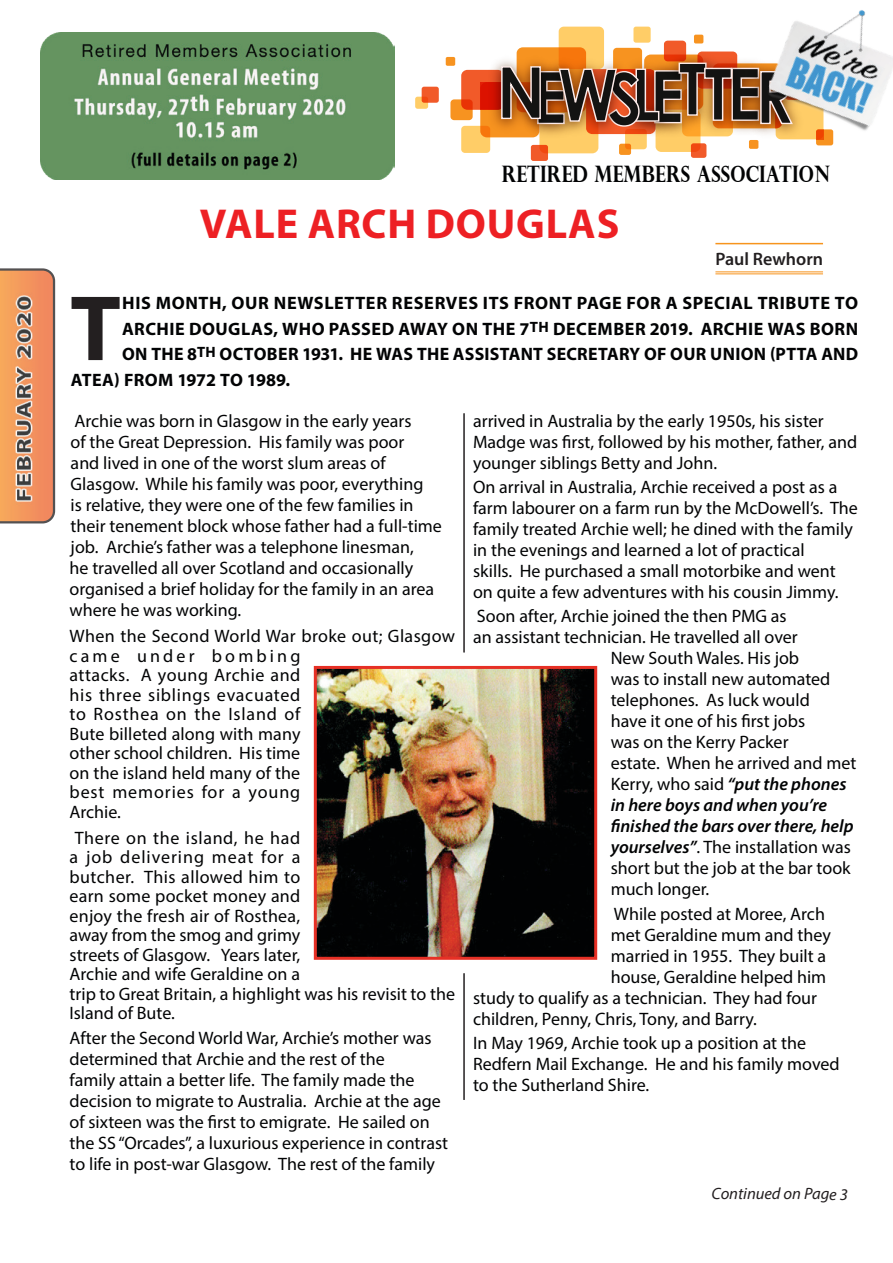
<style>
.page{position:relative;width:893px;height:1263px;background:#fff}
.page>*{position:absolute;margin:0;border:0;box-sizing:border-box;transform-origin:0 0}
.Lead_Article_First_p{font:700 93.6px "Myriad Pro";color:#231f20}
.Major_Header_Size{font:700 42px "Myriad Pro";letter-spacing:.02em;color:#ed2024}
.t1{font:700 22.65px "Perpetua Titling";letter-spacing:.01em;color:#020304;scale:.81 1}
.Article_Paragraph{font:18px/21px "Myriad Pro";color:#020304}
.Article_Paragraph-2{font:18px/19.5px "Myriad Pro";letter-spacing:.02em;color:#020304}
.Lead_Article_First_p-2{font:700 18px "Myriad Pro";letter-spacing:.02em;color:#020304}
.Article_Paragraph-3{font:italic 600 18px "Myriad Pro";color:#020304}
.t2{font:600 18px "Myriad Pro";color:#231f20}
.Continued_On_Label{font:italic 16.5px "Myriad Pro";color:#231f20}
.s1{font-weight:600;font-style:italic}
</style>
<div class="page">
<div style="left:664px;top:41px;width:22px;height:20px;background:#f15a29;border-radius:4px"></div>
<div style="left:691px;top:143px;width:15px;height:15px;background:#f15a29;border-radius:3px"></div>
<div style="left:422px;top:87px;width:17px;height:16px;background:#f15a29;border-radius:2px"></div>
<div style="left:461px;top:70px;width:43px;height:40px;background:#f15a29;border-radius:6px"></div>
<div style="left:697px;top:52px;width:40px;height:37px;background:#f15a29;border-radius:4px"></div>
<svg style="left:450px;top:99px;width:23px;height:21px"></svg>
<div style="left:613px;top:48px;width:29px;height:27px;background:#f79320;border-radius:4px"></div>
<div style="left:446px;top:57px;width:9px;height:9px;background:#f79320;border-radius:2px"></div>
<div style="left:749px;top:140px;width:9px;height:9px;background:#f79320;border-radius:2px"></div>
<div style="left:619px;top:144px;width:12px;height:11px;background:#f79320;border-radius:2px"></div>
<div style="left:694px;top:35px;width:9px;height:8px;background:#f79320;border-radius:2px"></div>
<svg style="left:480px;top:82px;width:59px;height:55px"></svg>
<div style="left:517px;top:47px;width:69px;height:65px;background:#f79320;border-radius:6px"></div>
<div style="left:461px;top:126px;width:29px;height:27px;background:#ffcd67;border-radius:4px"></div>
<svg style="left:656px;top:110px;width:44px;height:42px"></svg>
<svg style="left:415px;top:97px;width:13px;height:12px"></svg>
<svg style="left:625px;top:129px;width:22px;height:20px"></svg>
<div style="left:531px;top:145px;width:17px;height:16px;background:#f15a29;border-radius:2px"></div>
<div style="left:633px;top:27px;width:18px;height:16px;background:#ffcd67;border-radius:2px"></div>
<svg style="left:559px;top:27px;width:45px;height:42px"></svg>
<div style="left:539px;top:98px;width:59px;height:55px;background:#ffcd67;border-radius:6px"></div>
<img style="left:636px;top:134px;width:63px;height:8px">
<img style="left:635px;top:54px;width:42px;height:86px">
<img style="left:661px;top:48px;width:63px;height:86px">
<img style="left:686px;top:53px;width:64px;height:86px">
<img style="left:559px;top:54px;width:76px;height:86px">
<img style="left:483px;top:52px;width:76px;height:86px">
<img style="left:500px;top:62px;width:251px;height:65px">
<hr style="left:715px;top:243px;width:108px;height:1px;background:#f7941d">
<hr style="left:715px;top:271px;width:108px;height:1px;background:#f7941d">
<hr style="left:715px;top:273px;width:108px;height:1px;background:#f7941d">
<svg style="left:0;top:268px;width:55px;height:255px;background:#da9267"></svg>
<img style="left:751px;top:10px;width:142px;height:139px">
<hr style="left:464px;top:413px;width:1px;height:239px;background:#231f20">
<hr style="left:464px;top:973px;width:1px;height:127px;background:#231f20">
<img style="left:318px;top:670px;width:275px;height:286px">
<div style="left:314px;top:666px;width:283px;height:294px;border:3px solid #e63025"></div>
<img style="left:40px;top:32px;width:354px;height:148px">
<p class="t1" style="left:502px;top:160px;width:407px">RETIRED MEMBERS ASSOCIATION</p>
<p class="Major_Header_Size" style="left:200px;top:196px;width:421px">VALE ARCH DOUGLAS</p>
<p class="t2" style="left:715px;top:247px;width:109px">Paul Rewhorn</p>
<p class="Lead_Article_First_p" style="left:70px;top:267px;width:52px">T</p>
<p class="Lead_Article_First_p-2" style="left:122px;top:291px;width:738px">HIS MONTH, OUR NEWSLETTER RESERVES ITS FRONT PAGE FOR A SPECIAL TRIBUTE TO</p>
<p class="Lead_Article_First_p-2" style="left:122px;top:317px;width:738px">ARCHIE DOUGLAS, WHO PASSED AWAY ON THE 7<sup>TH</sup> DECEMBER 2019. ARCHIE WAS BORN</p>
<p class="Lead_Article_First_p-2" style="left:122px;top:342px;width:738px">ON THE 8<sup>TH</sup> OCTOBER 1931. HE WAS THE ASSISTANT SECRETARY OF OUR UNION (PTTA AND</p>
<p class="Lead_Article_First_p-2" style="left:71px;top:368px;width:221px">ATEA) FROM 1972 TO 1989.</p>
<p class="Article_Paragraph" style="left:70px;top:410px;width:374px">Archie was born in Glasgow in the early years<br>of the Great Depression. His family was poor<br>and lived in one of the worst slum areas of Glasgow. While his family was poor, everything<br>is relative, they were one of the few families in their tenement block whose father had a full-time job. Archie’s father was a telephone linesman,<br>he travelled all over Scotland and occasionally organised a brief holiday for the family in an area where he was working.</p>
<p class="Article_Paragraph-2" style="left:70px;top:626px;width:387px">When the Second World War broke out; Glasgow came under bombing<br>attacks. A young Archie and<br>his three siblings evacuated<br>to Rosthea on the Island of<br>Bute billeted along with many<br>other school children. His time<br>on the island held many of the<br>best memories for a young<br>Archie.</p>
<p class="Article_Paragraph" style="left:70px;top:828px;width:387px;line-height:19.5px">There on the island, he had<br>a job delivering meat for a<br>butcher. This allowed him to<br>earn some pocket money and<br>enjoy the fresh air of Rosthea,<br>away from the smog and grimy<br>streets of Glasgow. Years later,<br>Archie and wife Geraldine on a<br>trip to Great Britain, a highlight was his revisit to the<br>Island of Bute.</p>
<p class="Article_Paragraph" style="left:70px;top:1027px;width:380px">After the Second World War, Archie’s mother was determined that Archie and the rest of the<br>family attain a better life. The family made the decision to migrate to Australia. Archie at the age of sixteen was the first to emigrate. He sailed on the SS “Orcades”, a luxurious experience in contrast to life in post-war Glasgow. The rest of the family</p>
<p class="Article_Paragraph" style="left:473px;top:410px;width:386px">arrived in Australia by the early 1950s, his sister<br>Madge was first, followed by his mother, father, and younger siblings Betty and John.</p>
<p class="Article_Paragraph" style="left:473px;top:476px;width:386px">On arrival in Australia, Archie received a post as a farm labourer on a farm run by the McDowell’s. The family treated Archie well; he dined with the family in the evenings and learned a lot of practical<br>skills. He purchased a small motorbike and went on quite a few adventures with his cousin Jimmy.</p>
<p class="Article_Paragraph" style="left:477px;top:605px;width:311px">Soon after, Archie joined the then PMG as</p>
<p class="Article_Paragraph" style="left:473px;top:626px;width:326px">an assistant technician. He travelled all over</p>
<p class="Article_Paragraph" style="left:611px;top:647px;width:190px">New South Wales. His job</p>
<p class="Article_Paragraph" style="left:611px;top:668px;width:221px">was to install new automated</p>
<p class="Article_Paragraph" style="left:611px;top:689px;width:201px">telephones. As luck would</p>
<p class="Article_Paragraph" style="left:611px;top:710px;width:196px">have it one of his first jobs</p>
<p class="Article_Paragraph" style="left:611px;top:731px;width:179px">was on the Kerry Packer</p>
<p class="Article_Paragraph" style="left:611px;top:752px;width:247px">estate. When he arrived and met</p>
<p class="Article_Paragraph" style="left:611px;top:773px;width:237px">Kerry, who said <span class="s1">“put the phones</span></p>
<p class="Article_Paragraph-3" style="left:611px;top:794px;width:218px">in here boys and when you’re</p>
<p class="Article_Paragraph-3" style="left:611px;top:815px;width:244px">finished the bars over there, help</p>
<p class="Article_Paragraph" style="left:611px;top:836px;width:242px"><span class="s1">yourselves”</span>. The installation was</p>
<p class="Article_Paragraph" style="left:611px;top:857px;width:241px">short but the job at the bar took</p>
<p class="Article_Paragraph" style="left:611px;top:878px;width:100px">much longer.</p>
<p class="Article_Paragraph" style="left:614px;top:903px;width:213px">While posted at Moree, Arch</p>
<p class="Article_Paragraph" style="left:611px;top:924px;width:222px">met Geraldine mum and they</p>
<p class="Article_Paragraph" style="left:611px;top:945px;width:217px">married in 1955. They built a</p>
<p class="Article_Paragraph" style="left:611px;top:966px;width:217px">house, Geraldine helped him</p>
<p class="Article_Paragraph" style="left:473px;top:987px;width:345px">study to qualify as a technician. They had four</p>
<p class="Article_Paragraph" style="left:473px;top:1008px;width:285px">children, Penny, Chris, Tony, and Barry.</p>
<p class="Article_Paragraph" style="left:473px;top:1032px;width:368px">In May 1969, Archie took up a position at the<br>Redfern Mail Exchange. He and his family moved to the Sutherland Shire.</p>
<p class="Continued_On_Label" style="left:712px;top:1182px;width:138px;rotate:1deg">Continued on Page 3</p>
</div>
